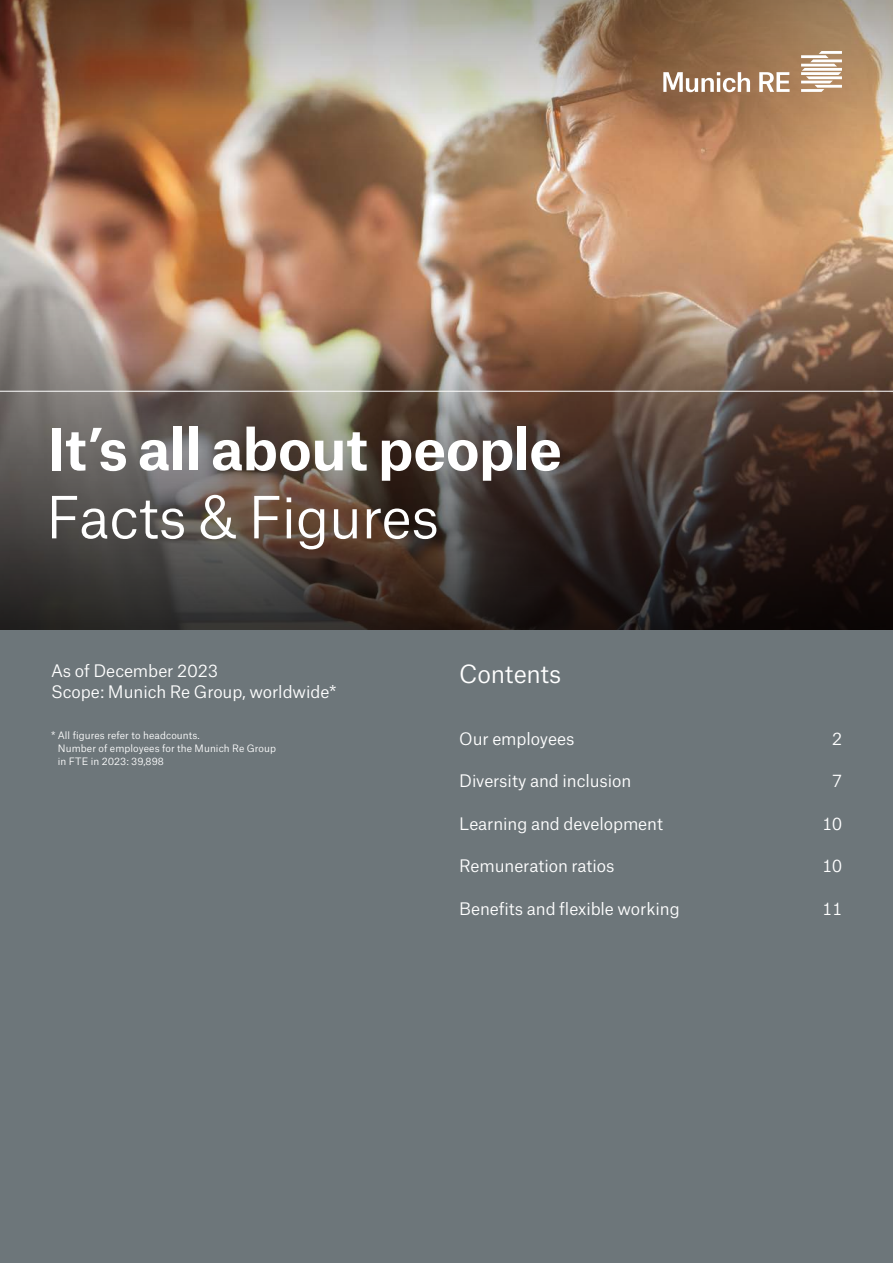
<style>
.page{position:relative;width:893px;height:1263px;background:#fff}
.page>*{position:absolute;margin:0;border:0;box-sizing:border-box;transform-origin:0 0}
.t1{font:700 55.5px "Munich Re Neue";letter-spacing:-.01em;color:#fff}
.t2{font:55.5px "Munich Re Neue";letter-spacing:-.01em;color:#fff}
.t3{font:24px "Munich Re Neue";letter-spacing:-.01em;color:#fff}
.t4{font:16.5px/21.3px "Munich Re Neue";letter-spacing:-.005em;color:#fff}
.t5{font:9.75px/12.8px "Munich Re Neue";letter-spacing:.01em;color:#fff}
</style>
<div class="page">
<div style="left:0;top:629px;width:893px;height:634px;background:#6d767a"></div>
<img style="left:0;top:153px;width:893px;height:153px">
<img style="left:0;top:306px;width:893px;height:323px">
<img style="left:0;top:0;width:893px;height:153px">
<svg style="left:663px;top:51px;width:179px;height:41px"></svg>
<hr style="left:0;top:391px;width:893px;height:1px;background:#fff">
<h1 class="t1" style="left:48px;top:404px;width:516px">It’s all about people</h1>
<h1 class="t2" style="left:46px;top:473px;width:395px">Facts &amp; Figures</h1>
<p class="t4" style="left:51px;top:658px;width:287px">As of December 2023<br>Scope: Munich Re Group, worldwide*</p>
<p class="t5" style="left:58px;top:728px;width:220px;text-indent:-7px">* All figures refer to headcounts.<br>Number of employees for the Munich Re Group in FTE in 2023: 39,898</p>
<h2 class="t3" style="left:459px;top:655px;width:104px">Contents</h2>
<p class="t4" style="left:459px;top:726px;width:117px">Our employees</p>
<p class="t4" style="left:832px;top:726px;width:11px">2</p>
<p class="t4" style="left:459px;top:769px;width:174px">Diversity and inclusion</p>
<p class="t4" style="left:832px;top:769px;width:11px">7</p>
<p class="t4" style="left:459px;top:811px;width:205px">Learning and development</p>
<p class="t4" style="left:822px;top:811px;width:21px">10</p>
<p class="t4" style="left:459px;top:854px;width:157px">Remuneration ratios</p>
<p class="t4" style="left:822px;top:854px;width:21px">10</p>
<p class="t4" style="left:459px;top:896px;width:222px">Benefits and flexible working</p>
<p class="t4" style="left:822px;top:896px;width:21px">11</p>
</div>
